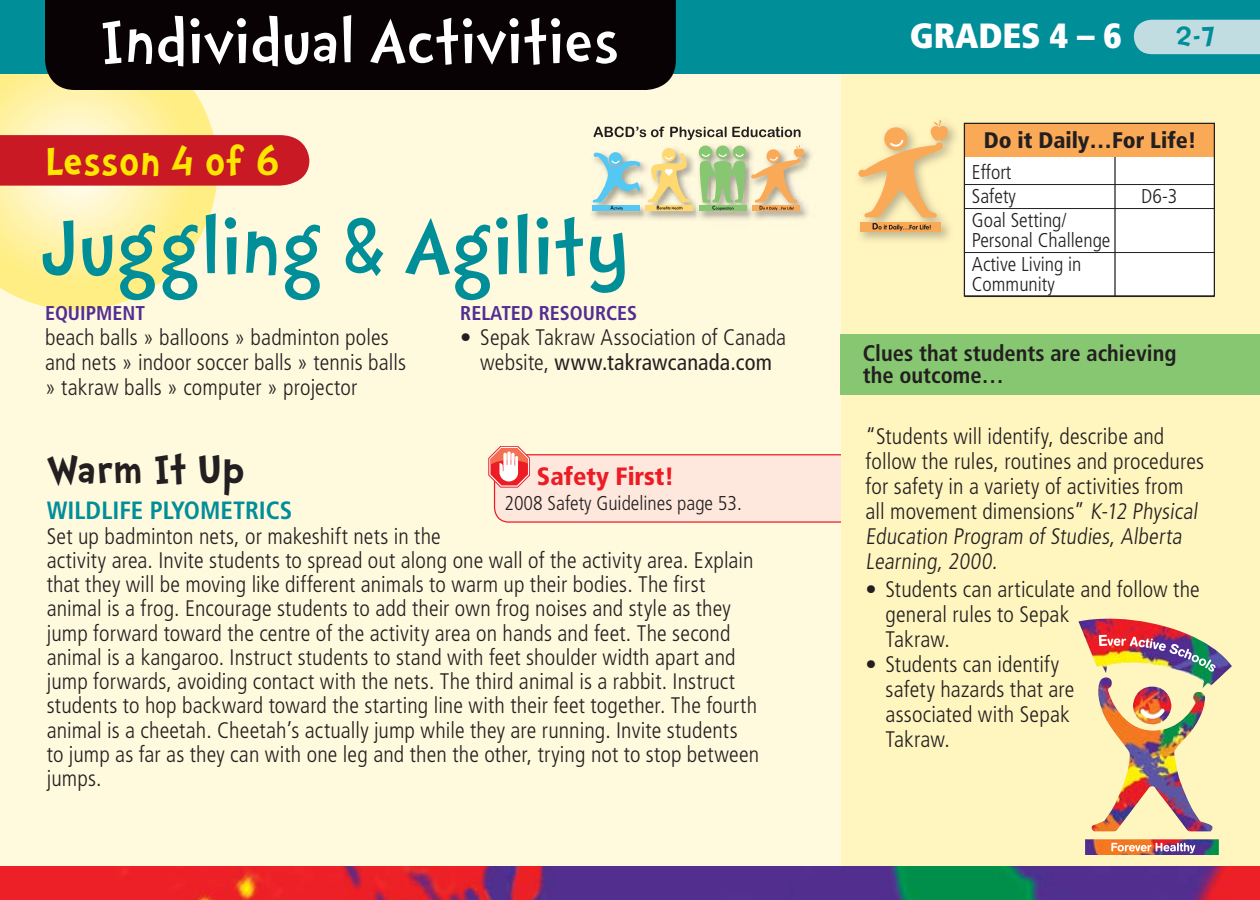
<style>
.page{position:relative;width:1260px;height:900px;background:#fff}
.page>*{position:absolute;margin:0;border:0;box-sizing:border-box;transform-origin:0 0}
.t1{font:300 95px "Dr Seuss";color:#008e99}
.t2{font:300 75px "Dr Seuss";color:#fff}
.t3{font:700 50px "Dr Seuss";color:#ffe600}
.t4{font:700 50px "Dr Seuss";color:#231f20}
.t5{font:900 condensed 35px "Frutiger";color:#fff}
.t6{font:700 35px "Dr Seuss";color:#008e99}
.t7{font:700 condensed 25px "Frutiger";color:#008e99}
.t8{font:900 condensed 25px "Frutiger";color:#ed1c24}
.t9{font:300 condensed 22.5px/25px "Frutiger";letter-spacing:.005em;color:#231f20}
.t10{font:700 condensed 22.5px/22.5px "Frutiger";color:#231f20}
.t11{font:900 condensed 22.5px "Frutiger";color:#231f20}
.t12{font:300 condensed 20px/20px "Frutiger";color:#231f20}
.t13{font:700 condensed 20px "Frutiger";color:#522e91}
.s1{font-weight:400}
</style>
<div class="page">
<div style="left:0;top:47px;width:1260px;height:853px;background:#fff9de"></div>
<svg style="left:0;top:73px;width:217px;height:237px"></svg>
<div style="left:495px;top:455px;width:370px;height:67px;background:#fee7dc;border-radius:14px"></div>
<div style="left:494px;top:454px;width:371px;height:69px;border:1px solid #ed1c24;border-radius:14px"></div>
<svg style="left:489px;top:446px;width:41px;height:41px;background:#f69690"></svg>
<div style="left:841px;top:2px;width:419px;height:898px;background:#fff5bf"></div>
<div style="left:0;top:0;width:1260px;height:73px;background:#008e99"></div>
<img style="left:0;top:866px;width:1260px;height:34px">
<img style="left:592px;top:210px;width:51px;height:9px">
<div style="left:592px;top:205px;width:48px;height:6px;background:#55c7f3"></div>
<img style="left:643px;top:210px;width:54px;height:9px">
<div style="left:645px;top:205px;width:48px;height:6px;background:#ffd86f"></div>
<div style="left:699px;top:205px;width:47px;height:6px;background:#87c771"></div>
<img style="left:749px;top:148px;width:63px;height:73px">
<div style="left:752px;top:205px;width:48px;height:6px;background:#faa956"></div>
<svg style="left:592px;top:127px;width:212px;height:83px"></svg>
<div style="left:45px;top:0;width:631px;height:90px;background:#090204"></div>
<div style="left:0;top:135px;width:309px;height:51px;background:#c81924"></div>
<div style="left:1134px;top:20px;width:126px;height:34px;background:#c2dde1"></div>
<img style="left:1078px;top:619px;width:154px;height:236px">
<svg style="left:1140px;top:709px;width:24px;height:10px"></svg>
<img style="left:1099px;top:635px;width:117px;height:37px">
<svg style="left:1111px;top:843px;width:84px;height:10px"></svg>
<img style="left:860px;top:122px;width:107px;height:129px">
<div style="left:860px;top:222px;width:81px;height:10px;background:#faa956"></div>
<svg style="left:858px;top:120px;width:90px;height:97px"></svg>
<svg style="left:873px;top:223px;width:58px;height:8px"></svg>
<div style="left:840px;top:334px;width:420px;height:61px;background:#87c771"></div>
<div style="left:964px;top:123px;width:250px;height:173px;background:#fff"></div>
<div style="left:964px;top:123px;width:250px;height:34px;background:#faa956"></div>
<div style="left:964px;top:123px;width:251px;height:174px;border:1px solid #231f20"></div>
<hr style="left:964px;top:184px;width:251px;height:1px;background:#231f20">
<hr style="left:964px;top:208px;width:251px;height:1px;background:#231f20">
<hr style="left:964px;top:252px;width:251px;height:1px;background:#231f20">
<hr style="left:964px;top:296px;width:251px;height:1px;background:#231f20">
<hr style="left:1114px;top:157px;width:2px;height:139px;background:#231f20">
<h2 class="t2" style="left:100px;top:4px;width:521px">Individual Activities</h2>
<h3 class="t5" style="left:910px;top:15px;width:214px">GRADES 4 – 6</h3>
<h3 class="t6" style="left:1176px;top:19px;width:41px">2-7</h3>
<h3 class="t3" style="left:45px;top:136px;width:237px">Lesson 4 of 6</h3>
<h1 class="t1" style="left:41px;top:200px;width:589px">Juggling &amp; Agility</h1>
<p class="t13" style="left:45px;top:301px;width:101px">EQUIPMENT</p>
<p class="t9" style="left:45px;top:325px;width:363px">beach balls » balloons » badminton poles and nets » indoor soccer balls » tennis balls » takraw balls » computer » projector</p>
<p class="t13" style="left:460px;top:301px;width:179px">RELATED RESOURCES</p>
<p class="t9" style="left:460px;top:325px;width:328px;text-align:center">• Sepak Takraw Association of Canada website, <span class="s1">www.takrawcanada.com</span></p>
<h3 class="t4" style="left:47px;top:444px;width:200px">Warm It Up</h3>
<p class="t8" style="left:537px;top:461px;width:139px">Safety First!</p>
<p class="t12" style="left:504px;top:494px;width:239px">2008 Safety Guidelines page 53.</p>
<p class="t7" style="left:47px;top:496px;width:247px">WILDLIFE PLYOMETRICS</p>
<p class="t9" style="left:47px;top:524px;width:714px;line-height:24.2px">Set up badminton nets, or makeshift nets in the<br>activity area. Invite students to spread out along one wall of the activity area. Explain that they will be moving like different animals to warm up their bodies. The first animal is a frog. Encourage students to add their own frog noises and style as they jump forward toward the centre of the activity area on hands and feet. The second animal is a kangaroo. Instruct students to stand with feet shoulder width apart and jump forwards, avoiding contact with the nets. The third animal is a rabbit. Instruct students to hop backward toward the starting line with their feet together. The fourth animal is a cheetah. Cheetah’s actually jump while they are running. Invite students to jump as far as they can with one leg and then the other, trying not to stop between jumps.</p>
<p class="t11" style="left:984px;top:126px;width:214px">Do it Daily…For Life!</p>
<p class="t12" style="left:972px;top:160px;width:46px;line-height:24px">Effort<br>Safety</p>
<p class="t12" style="left:1141px;top:186px;width:38px">D6-3</p>
<p class="t12" style="left:972px;top:210px;width:140px">Goal Setting/<br>Personal Challenge</p>
<p class="t12" style="left:972px;top:254px;width:111px">Active Living in<br>Community</p>
<p class="t10" style="left:863px;top:342px;width:315px">Clues that students are achieving the outcome…</p>
<p class="t9" style="left:866px;top:424px;width:340px">“Students will identify, describe and follow the rules, routines and procedures for safety in a variety of activities from all movement dimensions” K-12 Physical Education Program of Studies, Alberta Learning, 2000.</p>
<p class="t9" style="left:886px;top:577px;width:316px;text-indent:-20px">• Students can articulate and follow the general rules to Sepak<br>Takraw.</p>
<p class="t9" style="left:886px;top:652px;width:190px;text-indent:-20px">• Students can identify safety hazards that are associated with Sepak<br>Takraw.</p>
</div>
